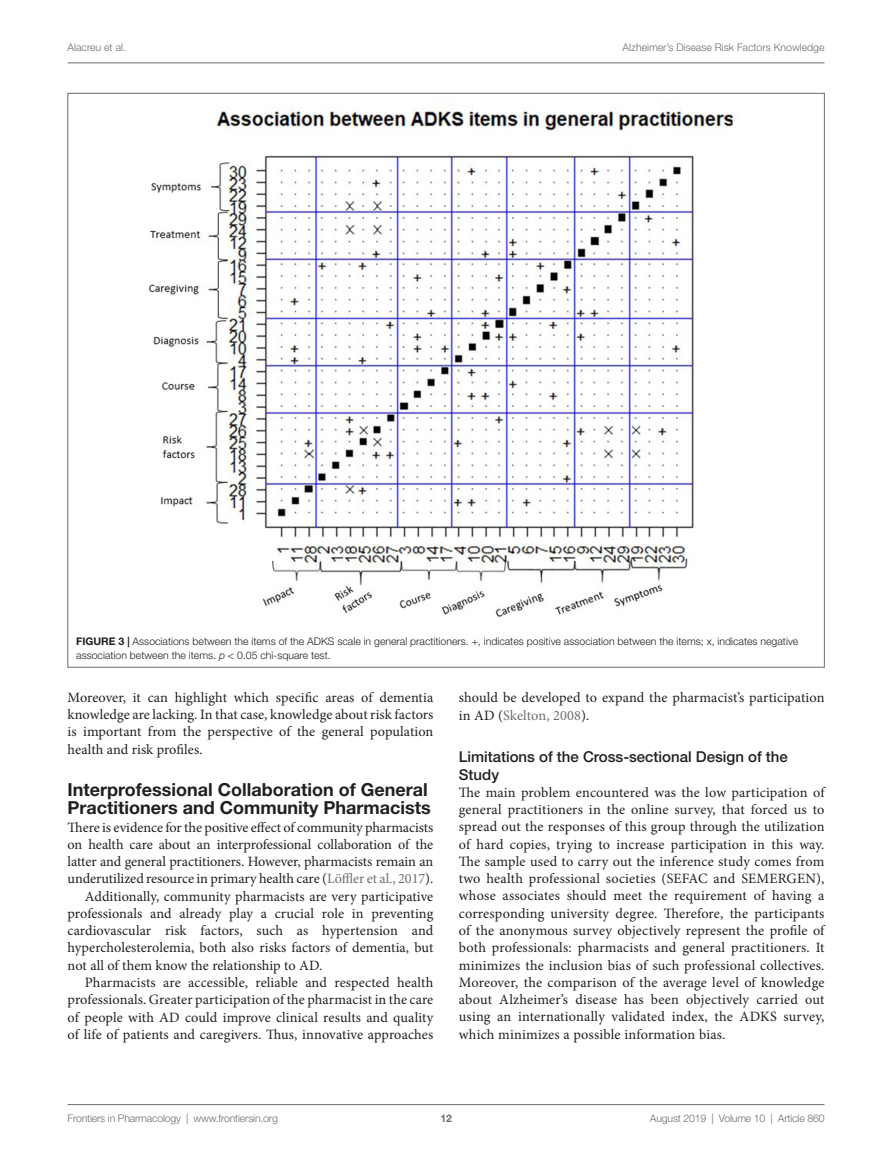
<style>
.page{position:relative;width:893px;height:1170px;background:#fff}
.page>*{position:absolute;margin:0;border:0;box-sizing:border-box;transform-origin:0 0}
._2{font:700 18px/18.8px "Helvetica Neue LT Std";color:#231f20}
._3{font:500 15px/18px "Helvetica Neue LT Std";color:#231f20}
.T1{font:14.25px/17.2px "Minion Pro";letter-spacing:.005em;color:#231f20;text-align:justify}
.T{font:14.25px/17.2px "Minion Pro";letter-spacing:.005em;color:#231f20;text-align:justify}
.FC{font:300 10.5px/14.2px "Helvetica Neue LT Std";color:#231f20}
.t1{font:300 10.5px "Helvetica Neue LT Std";letter-spacing:-.015em;color:#6c6d70}
.t2{font:700 10.5px "Helvetica Neue LT Std";color:#6c6d70}
.s1{font-weight:700}
.s2{font-style:italic}
.s3{color:#6c6d70}
</style>
<div class="page">
<hr style="left:68px;top:63px;width:756px;height:1px;background:#6c6d70">
<hr style="left:68px;top:1104px;width:756px;height:1px;background:#6c6d70">
<img style="left:148px;top:106px;width:585px;height:511px">
<p class="t1" style="left:68px;top:41px;width:60px">Alacreu et al.</p>
<p class="t1" style="left:623px;top:41px;width:203px">Alzheimer’s Disease Risk Factors Knowledge</p>
<p class="FC" style="left:76px;top:633px;width:723px"><span class="s1">FIGURE 3 |</span> Associations between the items of the ADKS scale in general practitioners. +, indicates positive association between the items; x, indicates negative association between the items. <span class="s2">p</span> &lt; 0.05 chi-square test.</p>
<p class="T" style="left:68px;top:688px;width:367px">Moreover, it can highlight which specific areas of dementia knowledge are lacking. In that case, knowledge about risk factors is important from the perspective of the general population health and risk profiles.</p>
<p class="_2" style="left:68px;top:779px;width:365px">Interprofessional Collaboration of General<br>Practitioners and Community Pharmacists</p>
<p class="T1" style="left:68px;top:818px;width:367px">There is evidence for the positive effect of community pharmacists on health care about an interprofessional collaboration of the latter and general practitioners. However, pharmacists remain an underutilized resource in primary health care (<span class="s3">Löffler et al., 2017</span>).</p>
<p class="T" style="left:68px;top:887px;width:367px;text-indent:17px">Additionally, community pharmacists are very participative professionals and already play a crucial role in preventing cardiovascular risk factors, such as hypertension and hypercholesterolemia, both also risks factors of dementia, but not all of them know the relationship to AD.</p>
<p class="T" style="left:68px;top:973px;width:367px;text-indent:17px">Pharmacists are accessible, reliable and respected health professionals. Greater participation of the pharmacist in the care of people with AD could improve clinical results and quality of life of patients and caregivers. Thus, innovative approaches</p>
<p class="T" style="left:459px;top:689px;width:367px">should be developed to expand the pharmacist’s participation in AD (<span class="s3">Skelton, 2008</span>).</p>
<p class="_3" style="left:459px;top:747px;width:331px">Limitations of the Cross-sectional Design of the<br>Study</p>
<p class="T1" style="left:459px;top:783px;width:367px">The main problem encountered was the low participation of general practitioners in the online survey, that forced us to spread out the responses of this group through the utilization of hard copies, trying to increase participation in this way.<br>The sample used to carry out the inference study comes from two health professional societies (SEFAC and SEMERGEN), whose associates should meet the requirement of having a corresponding university degree. Therefore, the participants of the anonymous survey objectively represent the profile of both professionals: pharmacists and general practitioners. It minimizes the inclusion bias of such professional collectives.<br>Moreover, the comparison of the average level of knowledge about Alzheimer’s disease has been objectively carried out using an internationally validated index, the ADKS survey, which minimizes a possible information bias.</p>
<p class="t1" style="left:68px;top:1111px;width:212px">Frontiers in Pharmacology | www.frontiersin.org</p>
<p class="t2" style="left:440px;top:1111px;width:13px">12</p>
<p class="t1" style="left:650px;top:1111px;width:176px">August 2019 | Volume 10 | Article 860</p>
</div>
